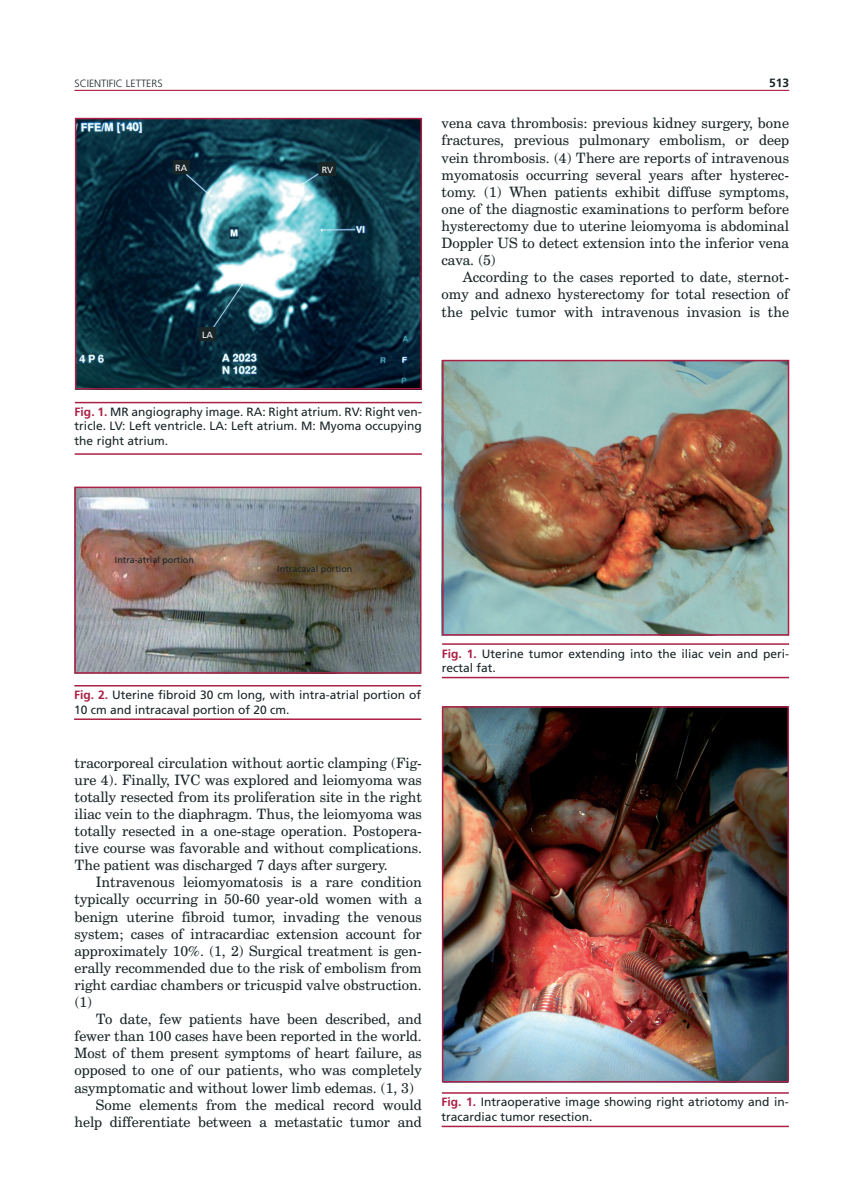
<style>
.page{position:relative;width:851px;height:1191px;background:#fff}
.page>*{position:absolute;margin:0;border:0;box-sizing:border-box;transform-origin:0 0}
.t1{font:14.25px/17.1px "Century Schoolbook BT";color:#1a2528;text-align:justify}
.t2{font:12px/14.4px "Frutiger LT Std";color:#1a2528}
.t3{font:700 12px "Frutiger LT Std";color:#1a2528}
.t4{font:300 10.5px "Frutiger LT Std";color:#1a2528}
.t5{font:9px "Frutiger LT Std";color:#1a2528}
.t6{font:9px "Frutiger LT Std";color:#fff}
.s1{font-weight:700;color:#ab2045}
</style>
<div class="page">
<hr style="left:74px;top:90px;width:715px;height:1px;background:#ab2045">
<img style="left:78px;top:121px;width:341px;height:265px">
<img style="left:77px;top:489px;width:341px;height:181px">
<img style="left:445px;top:709px;width:340px;height:370px">
<img style="left:441px;top:361px;width:345px;height:274px">
<hr style="left:75px;top:402px;width:347px;height:1px;background:#ab2045">
<hr style="left:75px;top:453px;width:347px;height:2px;background:#ab2045">
<div style="left:75px;top:118px;width:347px;height:271px;border:2px solid #ab2045"></div>
<hr style="left:74px;top:685px;width:347px;height:1px;background:#ab2045">
<hr style="left:74px;top:718px;width:347px;height:2px;background:#ab2045">
<div style="left:74px;top:486px;width:347px;height:187px;border:2px solid #ab2045"></div>
<hr style="left:442px;top:643px;width:347px;height:2px;background:#ab2045">
<hr style="left:442px;top:677px;width:347px;height:1px;background:#ab2045">
<div style="left:442px;top:360px;width:347px;height:275px;border:2px solid #ab2045"></div>
<hr style="left:442px;top:1092px;width:346px;height:1px;background:#ab2045">
<hr style="left:441px;top:1125px;width:347px;height:2px;background:#ab2045">
<div style="left:442px;top:706px;width:346px;height:376px;border:2px solid #ab2045"></div>
<div style="left:173px;top:160px;width:16px;height:14px;background:#1a2528"></div>
<div style="left:319px;top:162px;width:16px;height:14px;background:#1a2528"></div>
<div style="left:199px;top:327px;width:17px;height:14px;background:#1a2528"></div>
<p class="t4" style="left:74px;top:77px;width:6px">SCIENTI</p>
<p class="t4" style="left:109px;top:77px;width:23px">FIC LETTERS</p>
<p class="t6" style="left:175px;top:162px;width:13px">RA</p>
<p class="t6" style="left:322px;top:164px;width:13px">RV</p>
<p class="t6" style="left:202px;top:330px;width:12px">LA</p>
<p class="t3" style="left:769px;top:75px;width:22px">513</p>
<p class="t1" style="left:441px;top:115px;width:349px">vena cava thrombosis: previous kidney surgery, bone fractures, previous pulmonary embolism, or deep vein thrombosis. (4) There are reports of intravenous myomatosis occurring several years after hysterec&shy;tomy. (1) When patients exhibit diffuse symptoms, one of the diagnostic examinations to perform before hysterectomy due to uterine leiomyoma is abdominal Doppler US to detect extension into the inferior vena cava. (5)</p>
<p class="t1" style="left:441px;top:268px;width:349px;text-indent:21px">According to the cases reported to date, sternot&shy;omy and adnexo hysterectomy for total resection of the pelvic tumor with intravenous invasion is the</p>
<p class="t2" style="left:75px;top:405px;width:348px;text-align:justify"><span class="s1">Fig. 1.</span> MR angiography image. RA: Right atrium. RV: Right ven&shy;tricle. LV: Left ventricle. LA: Left atrium. M: Myoma occupying the right atrium.</p>
<p class="t5" style="left:115px;top:554px;width:81px">Intra-atrial portion</p>
<p class="t5" style="left:277px;top:563px;width:77px">Intracaval portion</p>
<p class="t2" style="left:74px;top:688px;width:348px"><span class="s1">Fig. 2.</span> Uterine fibroid 30 cm long, with intra-atrial portion of<br>10 cm and intracaval portion of 20 cm.</p>
<p class="t1" style="left:74px;top:753px;width:349px">tracorporeal circulation without aortic clamping (Fig&shy;ure 4). Finally, IVC was explored and leiomyoma was totally resected from its proliferation site in the right iliac vein to the diaphragm. Thus, the leiomyoma was totally resected in a one-stage operation. Postopera&shy;tive course was favorable and without complications.<br>The patient was discharged 7 days after surgery.</p>
<p class="t1" style="left:74px;top:873px;width:349px;text-indent:21px">Intravenous leiomyomatosis is a rare condition typically occurring in 50-60 year-old women with a benign uterine fibroid tumor, invading the venous system; cases of intracardiac extension account for approximately 10%. (1, 2) Surgical treatment is gen&shy;erally recommended due to the risk of embolism from right cardiac chambers or tricuspid valve obstruction. (1)</p>
<p class="t1" style="left:96px;top:1010px;width:327px">To date, few patients have been described, and</p>
<p class="t1" style="left:74px;top:1027px;width:349px">fewer than 100 cases have been reported in the world.</p>
<p class="t1" style="left:74px;top:1044px;width:349px">Most of them present symptoms of heart failure, as</p>
<p class="t1" style="left:74px;top:1061px;width:349px">opposed to one of our patients, who was completely</p>
<p class="t1" style="left:74px;top:1078px;width:341px">asymptomatic and without lower limb edemas. (1, 3)</p>
<p class="t1" style="left:96px;top:1095px;width:327px">Some elements from the medical record would</p>
<p class="t1" style="left:74px;top:1113px;width:349px">help differentiate between a metastatic tumor and</p>
<p class="t2" style="left:442px;top:646px;width:348px"><span class="s1">Fig. 1.</span> Uterine tumor extending into the iliac vein and peri&shy;rectal fat.</p>
<p class="t2" style="left:441px;top:1095px;width:348px"><span class="s1">Fig. 1.</span> Intraoperative image showing right atriotomy and in&shy;tracardiac tumor resection.</p>
</div>
